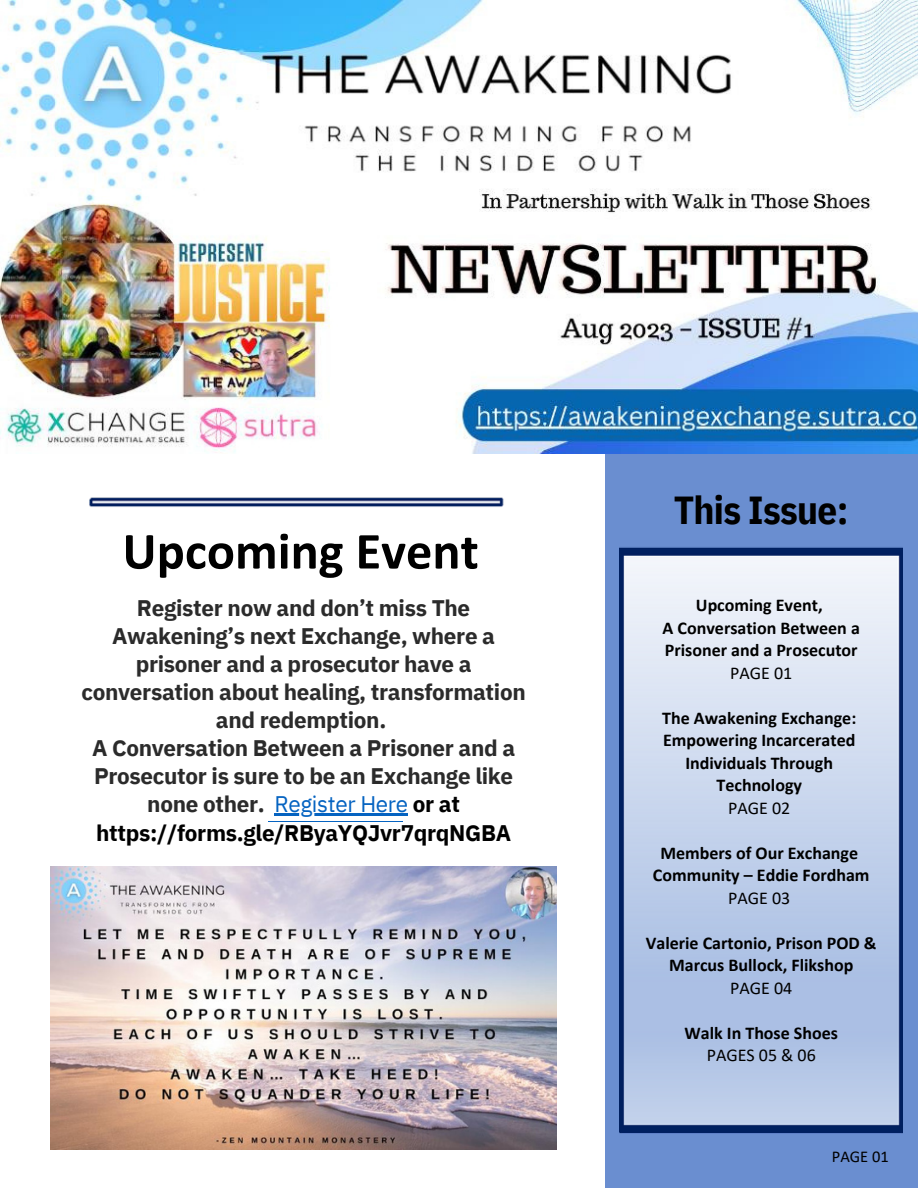
<style>
.page{position:relative;width:918px;height:1188px;background:#fff}
.page>*{position:absolute;margin:0;border:0;box-sizing:border-box;transform-origin:0 0}
.t1{font:700 52.5px "Calibri";color:#000}
.t2{font:700 39px "IBM Plex Sans Cond";letter-spacing:-.015em;color:#000}
.t3{font:700 22.5px/28.2px "IBM Plex Sans";letter-spacing:-.015em;color:#2b2b2b;text-align:center}
.t4{font:700 18px/22.5px "Calibri";color:#000}
.t5{font:18px "Calibri";color:#000}
.t6{font:16.5px "Calibri";color:#000}
.s1{font-weight:400;color:#0563c1}
.s2{color:#000}
</style>
<div class="page">
<div style="left:605px;top:68px;width:313px;height:1120px;background:#6a8ed0"></div>
<img style="left:0;top:0;width:918px;height:453px">
<img style="left:89px;top:497px;width:415px;height:10px">
<hr style="left:268px;top:821px;width:135px;height:1px;background:#0563c1">
<img style="left:620px;top:547px;width:282px;height:587px">
<img style="left:51px;top:866px;width:505px;height:284px">
<hr style="left:274px;top:814px;width:134px;height:2px;background:#0563c1">
<p class="t1" style="left:122px;top:529px;width:358px">Upcoming Event</p>
<p class="t3" style="left:81px;top:593px;width:446px">Register now and don’t miss The<br>Awakening’s next Exchange, where a prisoner and a prosecutor have a conversation about healing, transformation and redemption.</p>
<p class="t3" style="left:92px;top:734px;width:425px">A Conversation Between a Prisoner and a Prosecutor is sure to be an Exchange like none other. <span class="s1">Register Here</span> <span class="s2">or at https://forms.gle/RByaYQJvr7qrqNGBA</span></p>
<p class="t2" style="left:674px;top:484px;width:176px">This Issue:</p>
<p class="t4" style="left:696px;top:596px;width:128px">Upcoming Event,</p>
<p class="t4" style="left:663px;top:618px;width:199px">A Conversation Between a<br>Prisoner and a Prosecutor</p>
<p class="t5" style="left:730px;top:665px;width:64px">PAGE 01</p>
<p class="t4" style="left:662px;top:708px;width:196px">The Awakening Exchange:</p>
<p class="t4" style="left:663px;top:731px;width:194px">Empowering Incarcerated</p>
<p class="t4" style="left:685px;top:753px;width:149px">Individuals Through</p>
<p class="t4" style="left:717px;top:776px;width:87px">Technology</p>
<p class="t5" style="left:728px;top:800px;width:64px">PAGE 02</p>
<p class="t4" style="left:660px;top:843px;width:199px">Members of Our Exchange</p>
<p class="t4" style="left:653px;top:866px;width:218px">Community – Eddie Fordham</p>
<p class="t5" style="left:728px;top:890px;width:64px">PAGE 03</p>
<p class="t4" style="left:646px;top:933px;width:232px">Valerie Cartonio, Prison POD &amp;</p>
<p class="t4" style="left:669px;top:956px;width:186px">Marcus Bullock, Flikshop</p>
<p class="t5" style="left:730px;top:980px;width:64px">PAGE 04</p>
<p class="t4" style="left:685px;top:1023px;width:155px">Walk In Those Shoes</p>
<p class="t5" style="left:707px;top:1048px;width:110px">PAGES 05 &amp; 06</p>
<p class="t6" style="left:832px;top:1150px;width:58px">PAGE 01</p>
</div>
